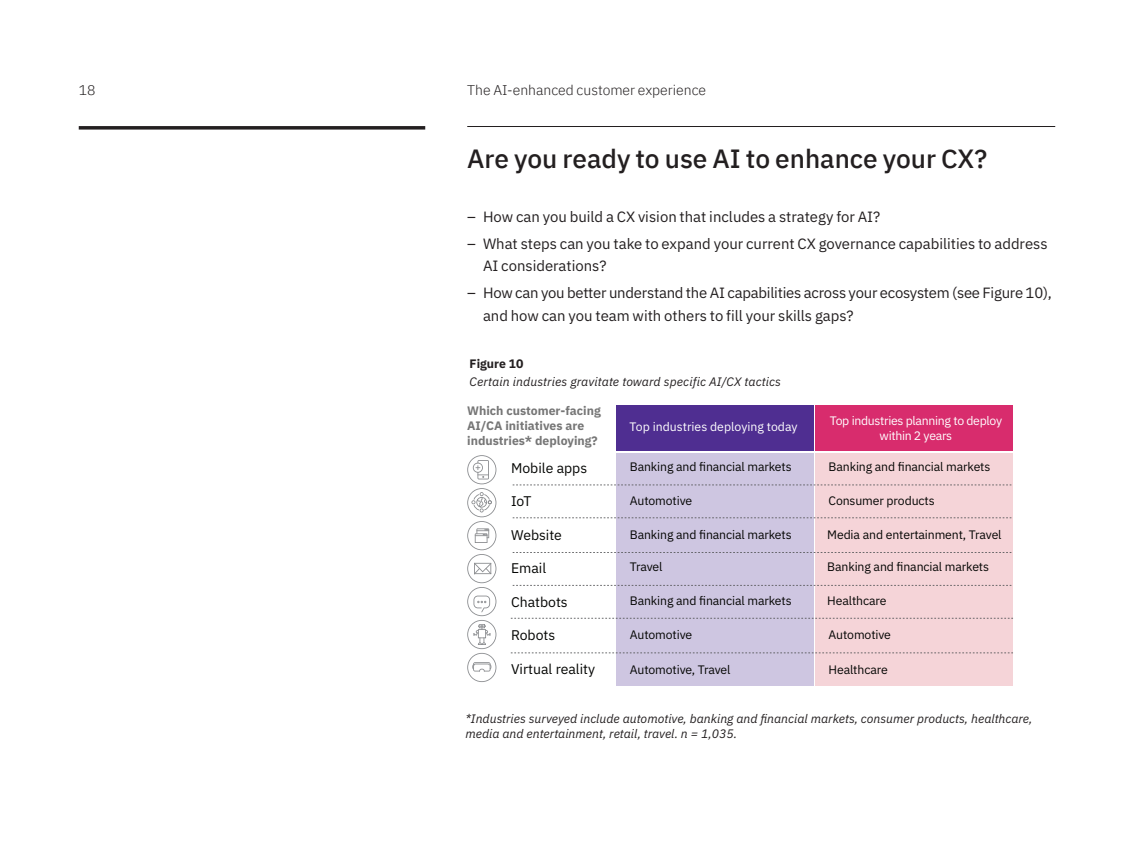
<style>
.page{position:relative;width:1134px;height:851px;background:#fff}
.page>*{position:absolute;margin:0;border:0;box-sizing:border-box;transform-origin:0 0}
.Head_1__15_15{font:500 26.25px "IBM Plex Sans";color:#231f20}
.t1{font:14.88px/22.8px "IBM Plex Sans";color:#231f20}
.t2{font:14px "IBM Plex Sans";color:#040503}
.t3{font:300 14px "IBM Plex Sans";color:#231f20}
.t4{font:12.25px "IBM Plex Sans";letter-spacing:-.01em;color:#040503}
.t5{font:italic 12.25px/14.7px "IBM Plex Sans";color:#231f20}
.t6{font:700 12.25px/14.7px "IBM Plex Sans";color:#767676}
.t7{font:12.25px/14.7px "IBM Plex Sans";letter-spacing:-.025em;color:#fff;text-align:center}
.t8{font:12.25px "IBM Plex Sans";color:#fff}
.t9{font:700 12.25px "IBM Plex Sans";color:#231f20}
</style>
<div class="page">
<div style="left:616px;top:453px;width:197px;height:232px;background:#cec6e1"></div>
<div style="left:616px;top:405px;width:198px;height:46px;background:#4f2e91"></div>
<div style="left:816px;top:453px;width:197px;height:232px;background:#f5d4d8"></div>
<div style="left:815px;top:405px;width:198px;height:46px;background:#d82c6d"></div>
<svg style="left:467px;top:455px;width:29px;height:227px"></svg>
<svg style="left:513px;top:484px;width:498px;height:1px"></svg>
<svg style="left:513px;top:517px;width:498px;height:1px"></svg>
<svg style="left:513px;top:552px;width:498px;height:1px"></svg>
<svg style="left:513px;top:585px;width:498px;height:1px"></svg>
<svg style="left:511px;top:617px;width:502px;height:1px"></svg>
<svg style="left:511px;top:652px;width:502px;height:1px"></svg>
<svg style="left:79px;top:126px;width:346px;height:4px"></svg>
<hr style="left:467px;top:126px;width:588px;height:1px;background:#231f20">
<p class="t3" style="left:79px;top:79px;width:18px">18</p>
<p class="t3" style="left:467px;top:79px;width:240px">The AI-enhanced customer experience</p>
<p class="Head_1__15_15" style="left:467px;top:138px;width:521px">Are you ready to use AI to enhance your CX?</p>
<p class="t1" style="left:467px;top:204px;width:415px">– How can you build a CX vision that includes a strategy for AI?</p>
<p class="t1" style="left:483px;top:231px;width:566px;text-indent:-16px">– What steps can you take to expand your current CX governance capabilities to address<br>AI considerations?</p>
<p class="t1" style="left:483px;top:280px;width:570px;text-indent:-16px">– How can you better understand the AI capabilities across your ecosystem (see Figure 10), and how can you team with others to fill your skills gaps?</p>
<p class="t9" style="left:470px;top:354px;width:56px">Figure 10</p>
<p class="t5" style="left:470px;top:373px;width:313px">Certain industries gravitate toward specific AI/CX tactics</p>
<p class="t6" style="left:467px;top:402px;width:135px">Which customer-facing<br>AI/CA initiatives are industries* deploying?</p>
<p class="t2" style="left:511px;top:457px;width:78px">Mobile apps</p>
<p class="t4" style="left:630px;top:457px;width:163px">Banking and financial markets</p>
<p class="t4" style="left:829px;top:457px;width:163px">Banking and financial markets</p>
<p class="t7" style="left:830px;top:412px;width:174px">Top industries planning to deploy within 2 years</p>
<p class="t8" style="left:630px;top:417px;width:169px">Top industries deploying today</p>
<p class="t2" style="left:511px;top:490px;width:22px">IoT</p>
<p class="t4" style="left:630px;top:491px;width:64px">Automotive</p>
<p class="t4" style="left:829px;top:491px;width:108px">Consumer products</p>
<p class="t2" style="left:511px;top:524px;width:52px">Website</p>
<p class="t4" style="left:630px;top:525px;width:163px">Banking and financial markets</p>
<p class="t4" style="left:827px;top:525px;width:176px">Media and entertainment, Travel</p>
<p class="t2" style="left:511px;top:557px;width:37px">Email</p>
<p class="t4" style="left:630px;top:557px;width:34px">Travel</p>
<p class="t4" style="left:827px;top:557px;width:163px">Banking and financial markets</p>
<p class="t2" style="left:511px;top:591px;width:58px">Chatbots</p>
<p class="t4" style="left:630px;top:591px;width:163px">Banking and financial markets</p>
<p class="t4" style="left:827px;top:591px;width:61px">Healthcare</p>
<p class="t2" style="left:511px;top:624px;width:46px">Robots</p>
<p class="t4" style="left:630px;top:625px;width:64px">Automotive</p>
<p class="t4" style="left:829px;top:625px;width:64px">Automotive</p>
<p class="t2" style="left:511px;top:658px;width:86px">Virtual reality</p>
<p class="t4" style="left:630px;top:660px;width:102px">Automotive, Travel</p>
<p class="t4" style="left:829px;top:660px;width:61px">Healthcare</p>
<p class="t5" style="left:465px;top:710px;width:568px">*Industries surveyed include automotive, banking and financial markets, consumer products, healthcare, media and entertainment, retail, travel. n = 1,035.</p>
</div>
